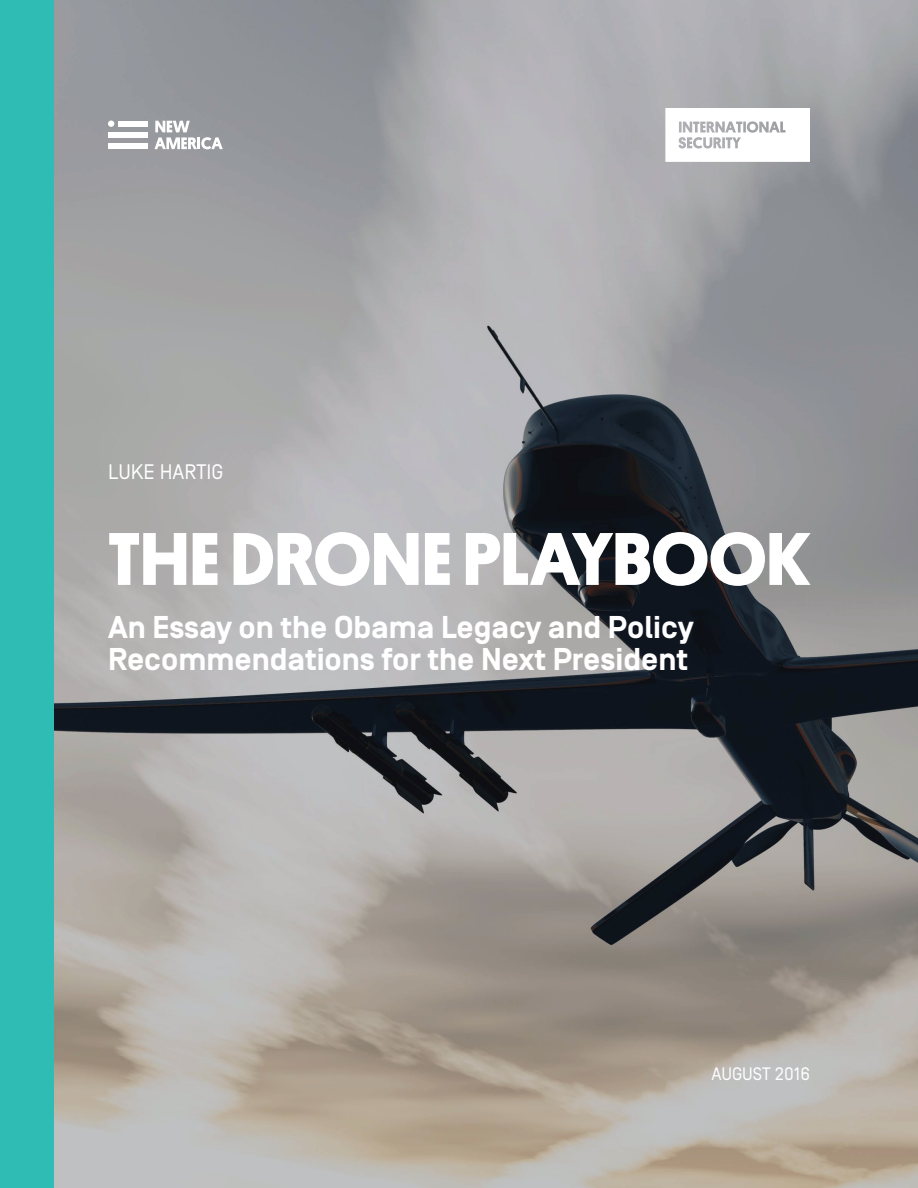
<style>
.page{position:relative;width:918px;height:1188px;background:#fff}
.page>*{position:absolute;margin:0;border:0;box-sizing:border-box;transform-origin:0 0}
.t1{font:700 75px "Platform";color:#fff}
.t2{font:700 31.5px/31.5px "Simplon BP";color:#fff}
.t3{font:21px "Simplon BP Regular";color:#fff}
.t4{font:18px "Simplon BP Regular";color:#fff}
</style>
<div class="page">
<img style="left:54px;top:0;width:864px;height:1188px">
<div style="left:0;top:0;width:54px;height:1188px;background:#2ebcb4"></div>
<svg style="left:155px;top:121px;width:68px;height:28px"></svg>
<div style="left:108px;top:144px;width:40px;height:5px;background:#fff"></div>
<div style="left:108px;top:132px;width:40px;height:6px;background:#fff"></div>
<div style="left:118px;top:121px;width:30px;height:5px;background:#fff"></div>
<svg style="left:108px;top:121px;width:6px;height:6px"></svg>
<svg style="left:665px;top:108px;width:145px;height:54px"></svg>
<p class="t3" style="left:108px;top:460px;width:117px">LUKE HARTIG</p>
<h1 class="t1" style="left:108px;top:504px;width:704px">THE DRONE PLAYBOOK</h1>
<p class="t2" style="left:108px;top:613px;width:587px">An Essay on the Obama Legacy and Policy<br>Recommendations for the Next President</p>
<p class="t4" style="left:711px;top:1063px;width:100px">AUGUST 2016</p>
</div>
